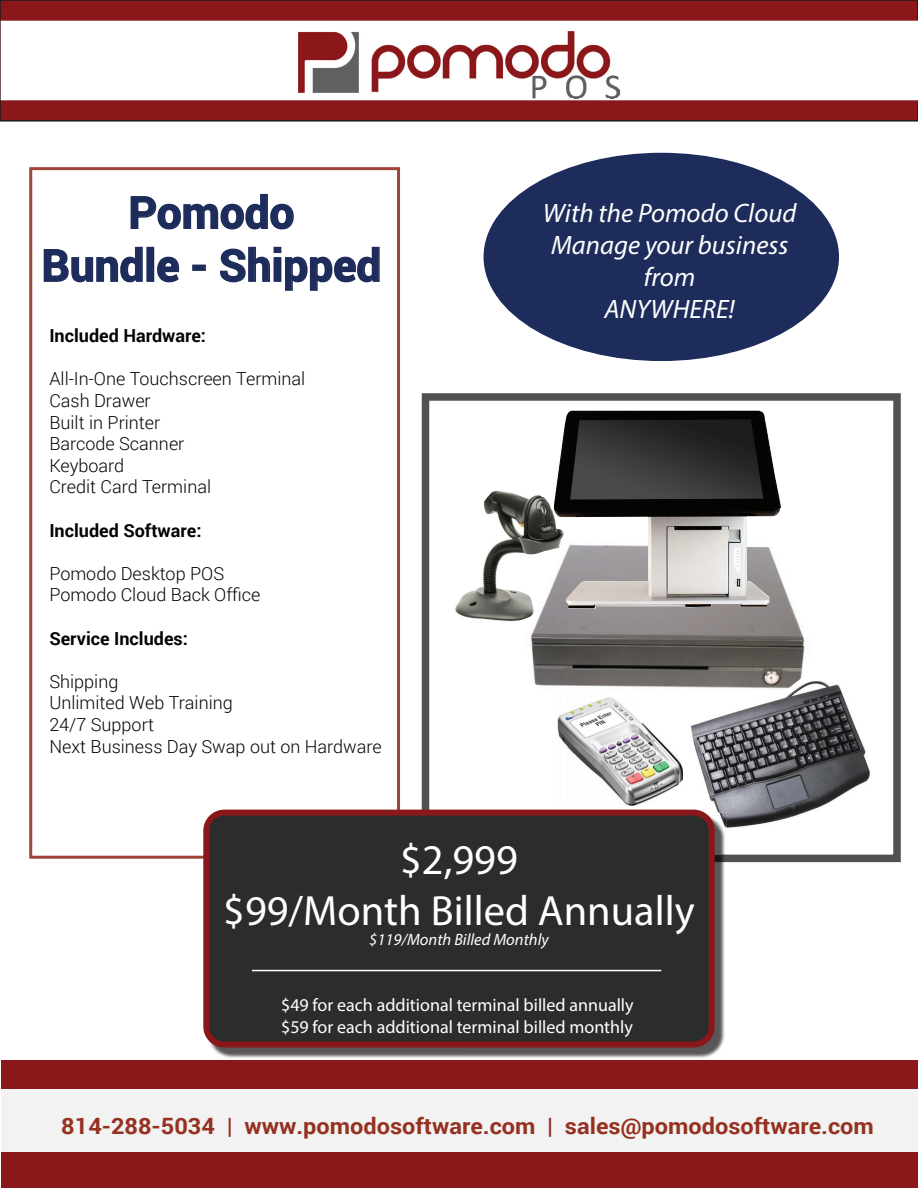
<style>
.page{position:relative;width:918px;height:1188px;background:#fff}
.page>*{position:absolute;margin:0;border:0;box-sizing:border-box;transform-origin:0 0}
.t1{font:700 44.1px/52.9px "Roboto";color:#1d2c5a;text-align:center}
.t2{font:42.45px/50.8px "Myriad Pro";color:#fff;text-align:center}
.t3{font:italic 26.7px/32.1px "Myriad Pro";color:#fff;text-align:center}
.t4{font:700 22.5px "Roboto";color:#963121;scale:1.05 1}
.t5{font:300 18px/21.6px "Roboto";color:#040503}
.t6{font:18px/21.6px "Myriad Pro";color:#fff}
.t7{font:700 18px "Roboto";color:#040503}
.t8{font:italic 16.5px "Myriad Pro";color:#fff}
</style>
<div class="page">
<div style="left:1px;top:1061px;width:917px;height:127px;background:#8a1719"></div>
<div style="left:0;top:0;width:918px;height:121px;background:#8a1719"></div>
<div style="left:0;top:0;width:918px;height:122px;border:2px solid #201d1e"></div>
<div style="left:1px;top:1089px;width:917px;height:63px;background:#f1f2f1"></div>
<svg style="left:29px;top:167px;width:371px;height:692px"></svg>
<div style="left:1px;top:21px;width:917px;height:79px;background:#fff"></div>
<svg style="left:422px;top:393px;width:479px;height:469px"></svg>
<div style="left:484px;top:154px;width:354px;height:206px;background:#1d2c5a;border-radius:50%"></div>
<img style="left:509px;top:463px;width:318px;height:319px">
<img style="left:554px;top:411px;width:228px;height:198px">
<img style="left:690px;top:677px;width:184px;height:152px">
<img style="left:454px;top:491px;width:110px;height:132px">
<svg style="left:130px;top:193px;width:165px;height:37px"></svg>
<svg style="left:43px;top:246px;width:101px;height:37px"></svg>
<div style="left:146px;top:247px;width:8px;height:35px;border:2px solid #1d2c5a"></div>
<svg style="left:156px;top:256px;width:24px;height:27px"></svg>
<div style="left:192px;top:265px;width:14px;height:6px;border:2px solid #1d2c5a"></div>
<svg style="left:219px;top:246px;width:161px;height:46px"></svg>
<img style="left:298px;top:31px;width:322px;height:69px">
<img style="left:556px;top:695px;width:127px;height:112px">
<img style="left:210px;top:1039px;width:256px;height:19px">
<img style="left:466px;top:862px;width:261px;height:196px">
<img style="left:706px;top:813px;width:21px;height:49px">
<img style="left:710px;top:813px;width:17px;height:16px">
<div style="left:206px;top:813px;width:506px;height:232px;background:#2b2c2c;border-radius:18px"></div>
<div style="left:203px;top:810px;width:512px;height:238px;border:6px solid #8a1719;border-radius:18px"></div>
<hr style="left:252px;top:970px;width:409px;height:1px;background:#fff">
<h1 class="t1" style="left:42px;top:184px;width:341px">Pomodo<br>Bundle - Shipped</h1>
<p class="t7" style="left:49px;top:323px;width:158px">Included Hardware:</p>
<p class="t5" style="left:49px;top:368px;width:257px">All-In-One Touchscreen Terminal<br>Cash Drawer<br>Built in Printer<br>Barcode Scanner<br>Keyboard<br>Credit Card Terminal</p>
<p class="t7" style="left:49px;top:517px;width:154px">Included Software:</p>
<p class="t5" style="left:49px;top:562px;width:213px">Pomodo Desktop POS<br>Pomodo Cloud Back Office</p>
<p class="t7" style="left:49px;top:625px;width:140px">Service Includes:</p>
<p class="t5" style="left:49px;top:670px;width:334px">Shipping<br>Unlimited Web Training<br>24/7 Support<br>Next Business Day Swap out on Hardware</p>
<h3 class="t3" style="left:543px;top:197px;width:255px">With the Pomodo Cloud<br>Manage your business from<br>ANYWHERE!</h3>
<h2 class="t2" style="left:223px;top:834px;width:473px">$2,999<br>$99/Month Billed Annually</h2>
<p class="t8" style="left:369px;top:929px;width:181px">$119/Month Billed Monthly</p>
<p class="t6" style="left:281px;top:994px;width:354px">$49 for each additional terminal billed annually $59 for each additional terminal billed monthly</p>
<p class="t4" style="left:61px;top:1110px;width:775px">814-288-5034 | www.pomodosoftware.com | sales@pomodosoftware.com</p>
</div>
